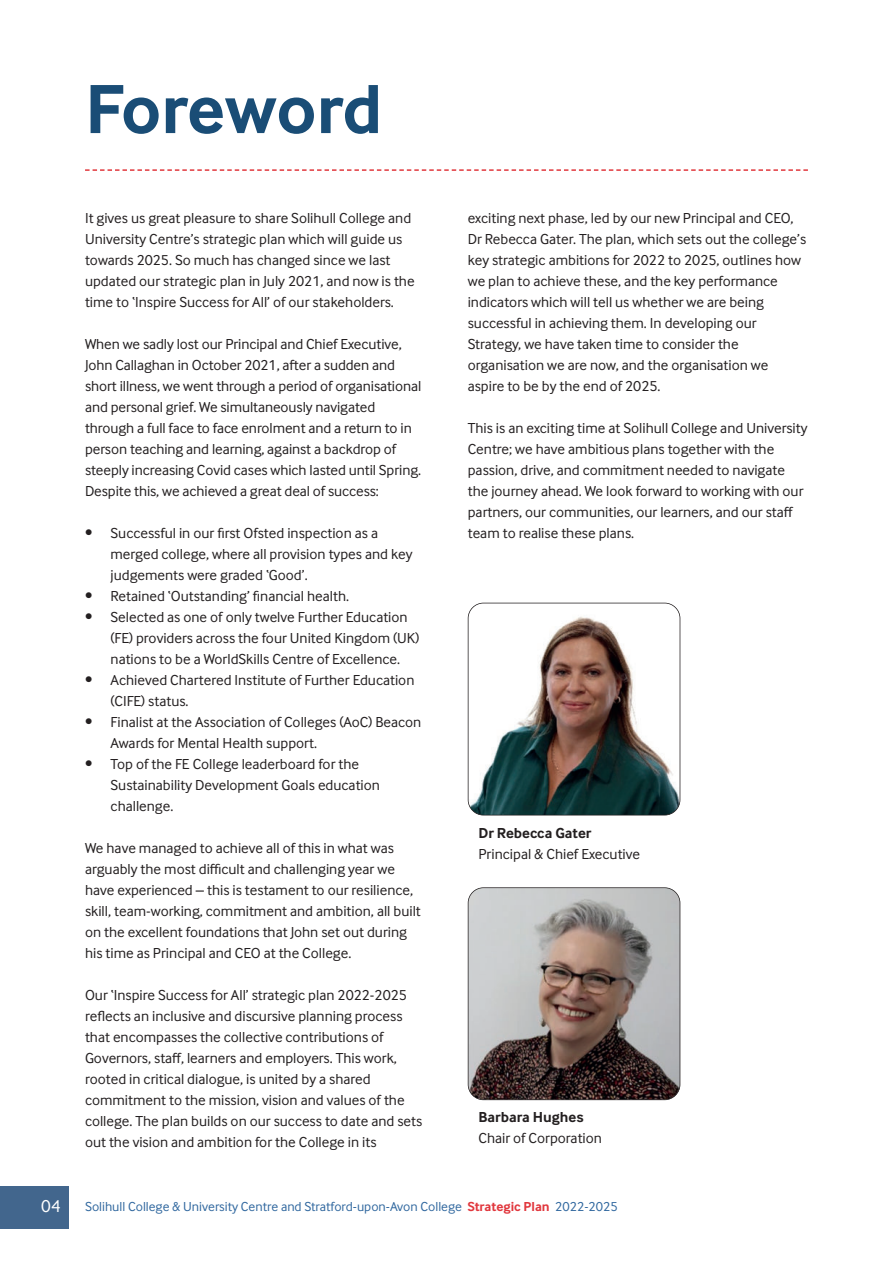
<style>
.page{position:relative;width:893px;height:1263px;background:#fff}
.page>*{position:absolute;margin:0;border:0;box-sizing:border-box;transform-origin:0 0}
.t1{font:700 72px "Inter Face Typo";color:#1a4d76}
.t2{font:18px "Inter Face Typo";color:#fff}
.t3{font:15px/21px "Inter Face Typo";color:#231f20}
.t4{font:700 15px "Inter Face Typo";color:#231f20}
.t5{font:13.5px "Inter Face Typo";color:#31689f}
.s1{font-weight:700;color:#e1373d}
</style>
<div class="page">
<div style="left:0;top:1186px;width:68px;height:43px;background:#42668d"></div>
<img style="left:468px;top:603px;width:212px;height:212px;border-radius:15px">
<div style="left:468px;top:603px;width:212px;height:212px;border:2px solid #231f20;border-radius:16px"></div>
<svg style="left:85px;top:169px;width:723px;height:2px"></svg>
<img style="left:468px;top:888px;width:212px;height:212px;border-radius:15px">
<div style="left:468px;top:887px;width:212px;height:213px;border:2px solid #231f20;border-radius:16px"></div>
<h1 class="t1" style="left:85px;top:79px;width:299px">Foreword</h1>
<p class="t2" style="left:41px;top:1198px;width:21px">04</p>
<p class="t3" style="left:85px;top:208px;width:331px">It gives us great pleasure to share Solihull College and University Centre’s strategic plan which will guide us towards 2025. So much has changed since we last updated our strategic plan in July 2021, and now is the time to ‘Inspire Success for All’ of our stakeholders.</p>
<p class="t3" style="left:85px;top:334px;width:338px">When we sadly lost our Principal and Chief Executive, John Callaghan in October 2021, after a sudden and short illness, we went through a period of organisational and personal grief. We simultaneously navigated through a full face to face enrolment and a return to in person teaching and learning, against a backdrop of steeply increasing Covid cases which lasted until Spring.<br>Despite this, we achieved a great deal of success:</p>
<p class="t3" style="left:85px;top:523px;width:295px">ï Successful in our first Ofsted inspection as a</p>
<p class="t3" style="left:111px;top:544px;width:303px">merged college, where all provision types and key</p>
<p class="t3" style="left:111px;top:565px;width:199px">judgements were graded ‘Good’.</p>
<p class="t3" style="left:85px;top:586px;width:266px">ï Retained ‘Outstanding’ financial health.</p>
<p class="t3" style="left:85px;top:607px;width:324px">ï Selected as one of only twelve Further Education</p>
<p class="t3" style="left:111px;top:628px;width:310px">(FE) providers across the four United Kingdom (UK)</p>
<p class="t3" style="left:111px;top:649px;width:291px">nations to be a WorldSkills Centre of Excellence.</p>
<p class="t3" style="left:85px;top:670px;width:331px">ï Achieved Chartered Institute of Further Education</p>
<p class="t3" style="left:111px;top:691px;width:79px">(CIFE) status.</p>
<p class="t3" style="left:85px;top:712px;width:338px">ï Finalist at the Association of Colleges (AoC) Beacon</p>
<p class="t3" style="left:111px;top:733px;width:208px">Awards for Mental Health support.</p>
<p class="t3" style="left:85px;top:754px;width:276px">ï Top of the FE College leaderboard for the</p>
<p class="t3" style="left:111px;top:775px;width:271px">Sustainability Development Goals education</p>
<p class="t3" style="left:111px;top:796px;width:64px">challenge.</p>
<p class="t3" style="left:85px;top:838px;width:337px">We have managed to achieve all of this in what was arguably the most difficult and challenging year we have experienced – this is testament to our resilience, skill, team-working, commitment and ambition, all built on the excellent foundations that John set out during his time as Principal and CEO at the College.</p>
<p class="t3" style="left:85px;top:985px;width:339px">Our ‘Inspire Success for All’ strategic plan 2022-2025 reflects an inclusive and discursive planning process that encompasses the collective contributions of Governors, staff, learners and employers. This work, rooted in critical dialogue, is united by a shared commitment to the mission, vision and values of the college. The plan builds on our success to date and sets out the vision and ambition for the College in its</p>
<p class="t3" style="left:468px;top:208px;width:340px">exciting next phase, led by our new Principal and CEO, Dr Rebecca Gater. The plan, which sets out the college’s key strategic ambitions for 2022 to 2025, outlines how we plan to achieve these, and the key performance indicators which will tell us whether we are being successful in achieving them. In developing our Strategy, we have taken time to consider the organisation we are now, and the organisation we aspire to be by the end of 2025.</p>
<p class="t3" style="left:468px;top:418px;width:341px">This is an exciting time at Solihull College and University Centre; we have ambitious plans together with the passion, drive, and commitment needed to navigate the journey ahead. We look forward to working with our partners, our communities, our learners, and our staff team to realise these plans.</p>
<p class="t4" style="left:478px;top:826px;width:114px">Dr Rebecca Gater</p>
<p class="t3" style="left:478px;top:844px;width:163px">Principal &amp; Chief Executive</p>
<p class="t4" style="left:478px;top:1111px;width:107px">Barbara Hughes</p>
<p class="t3" style="left:478px;top:1128px;width:125px">Chair of Corporation</p>
<p class="t5" style="left:85px;top:1201px;width:534px">Solihull College &amp; University Centre and Stratford-upon-Avon College <span class="s1">Strategic Plan</span> 2022-2025</p>
</div>
